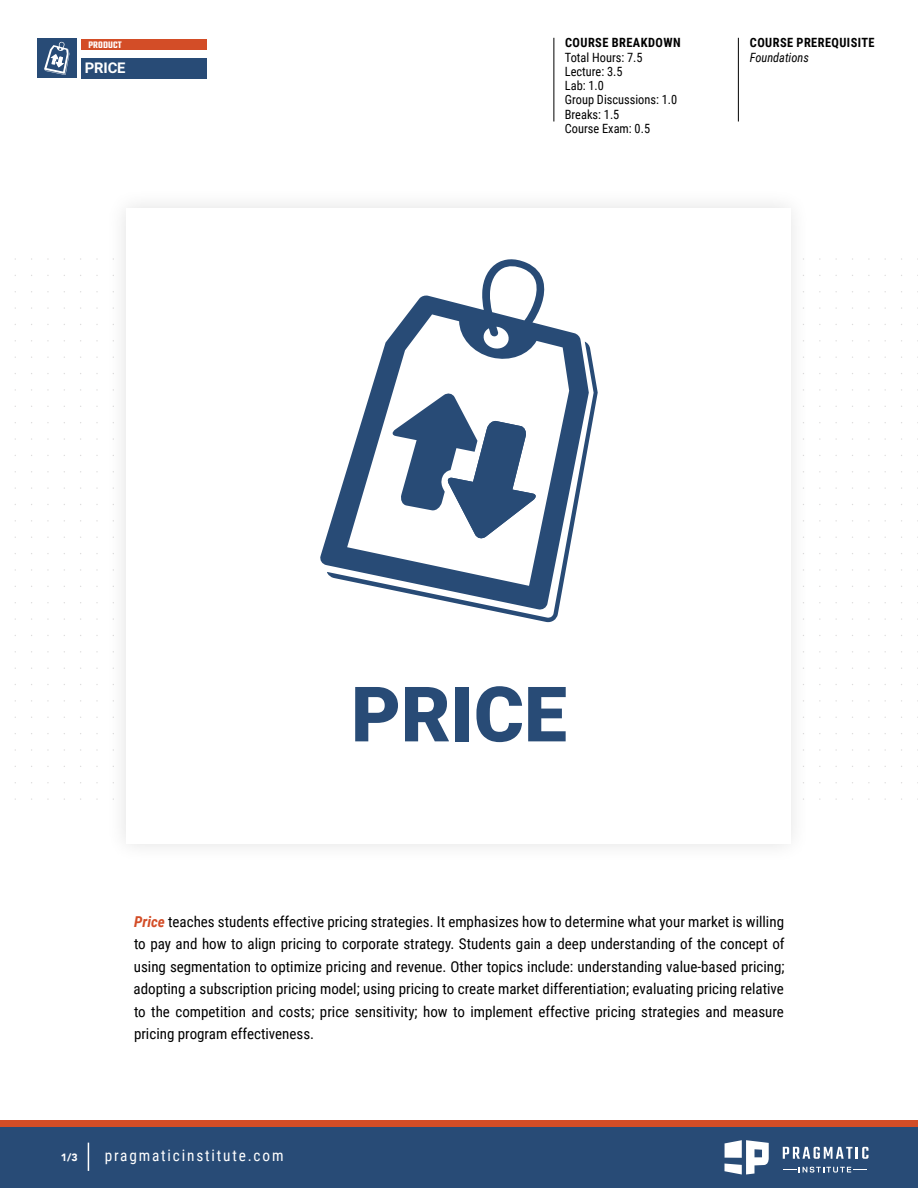
<style>
.page{position:relative;width:918px;height:1188px;background:#fff}
.page>*{position:absolute;margin:0;border:0;box-sizing:border-box;transform-origin:0 0}
.t1{font:900 76.5px "Roboto";color:#284b76}
.t2{font:15.75px "Roboto Condensed";letter-spacing:.12em;color:#fff}
.t3{font:15px/22.5px "Roboto Condensed";color:#000;text-align:justify}
.t4{font:700 14.7px "Roboto";letter-spacing:-.01em;color:#fff}
.t5{font:12.75px/14.2px "Roboto Condensed";color:#000}
.t6{font:700 12.75px "Roboto Condensed";letter-spacing:.035em;color:#000}
.t7{font:italic 12.75px "Roboto Condensed";color:#000}
.t8{font:900 10.5px "Avenir";color:#fff}
.t9{font:600 10.2px "Teko";letter-spacing:.01em;color:#fff}
.s1{font-weight:700;font-style:italic;color:#d34d27}
</style>
<div class="page">
<div style="left:0;top:1127px;width:918px;height:61px;background:#284b76"></div>
<svg style="left:88px;top:1143px;width:1px;height:28px"></svg>
<div style="left:0;top:1120px;width:918px;height:7px;background:#d34d27"></div>
<svg style="left:783px;top:1147px;width:27px;height:12px"></svg>
<svg style="left:814px;top:1147px;width:19px;height:12px"></svg>
<svg style="left:836px;top:1147px;width:32px;height:12px"></svg>
<svg style="left:803px;top:1167px;width:35px;height:6px"></svg>
<svg style="left:783px;top:1167px;width:17px;height:5px"></svg>
<svg style="left:840px;top:1167px;width:27px;height:5px"></svg>
<svg style="left:724px;top:1140px;width:45px;height:35px"></svg>
<div style="left:38px;top:39px;width:39px;height:39px;background:#284b76"></div>
<hr style="left:554px;top:38px;width:1px;height:84px;background:#000">
<hr style="left:738px;top:38px;width:1px;height:84px;background:#000">
<div style="left:82px;top:39px;width:125px;height:11px;background:#d34d27"></div>
<div style="left:82px;top:58px;width:125px;height:20px;background:#284b76"></div>
<svg style="left:320px;top:259px;width:266px;height:307px"></svg>
<svg style="left:327px;top:342px;width:271px;height:280px"></svg>
<svg style="left:44px;top:42px;width:25px;height:33px"></svg>
<p class="t9" style="left:88px;top:38px;width:35px">PRODUCT</p>
<p class="t4" style="left:85px;top:58px;width:42px">PRICE</p>
<p class="t6" style="left:565px;top:34px;width:117px">COURSE BREAKDOWN</p>
<p class="t5" style="left:565px;top:49px;width:114px">Total Hours: 7.5<br>Lecture: 3.5<br>Lab: 1.0<br>Group Discussions: 1.0<br>Breaks: 1.5<br>Course Exam: 0.5</p>
<p class="t6" style="left:750px;top:34px;width:126px">COURSE PREREQUISITE</p>
<p class="t7" style="left:750px;top:48px;width:61px">Foundations</p>
<h1 class="t1" style="left:351px;top:661px;width:217px">PRICE</h1>
<p class="t3" style="left:134px;top:909px;width:653px"><span class="s1">Price</span> teaches students effective pricing strategies. It emphasizes how to determine what your market is willing to pay and how to align pricing to corporate strategy. Students gain a deep understanding of the concept of using segmentation to optimize pricing and revenue. Other topics include: understanding value-based pricing; adopting a subscription pricing model; using pricing to create market differentiation; evaluating pricing relative to the competition and costs; price sensitivity; how to implement effective pricing strategies and measure pricing program effectiveness.</p>
<p class="t8" style="left:61px;top:1148px;width:18px">1/3</p>
<p class="t2" style="left:105px;top:1144px;width:180px">pragmaticinstitute.com</p>
</div>
